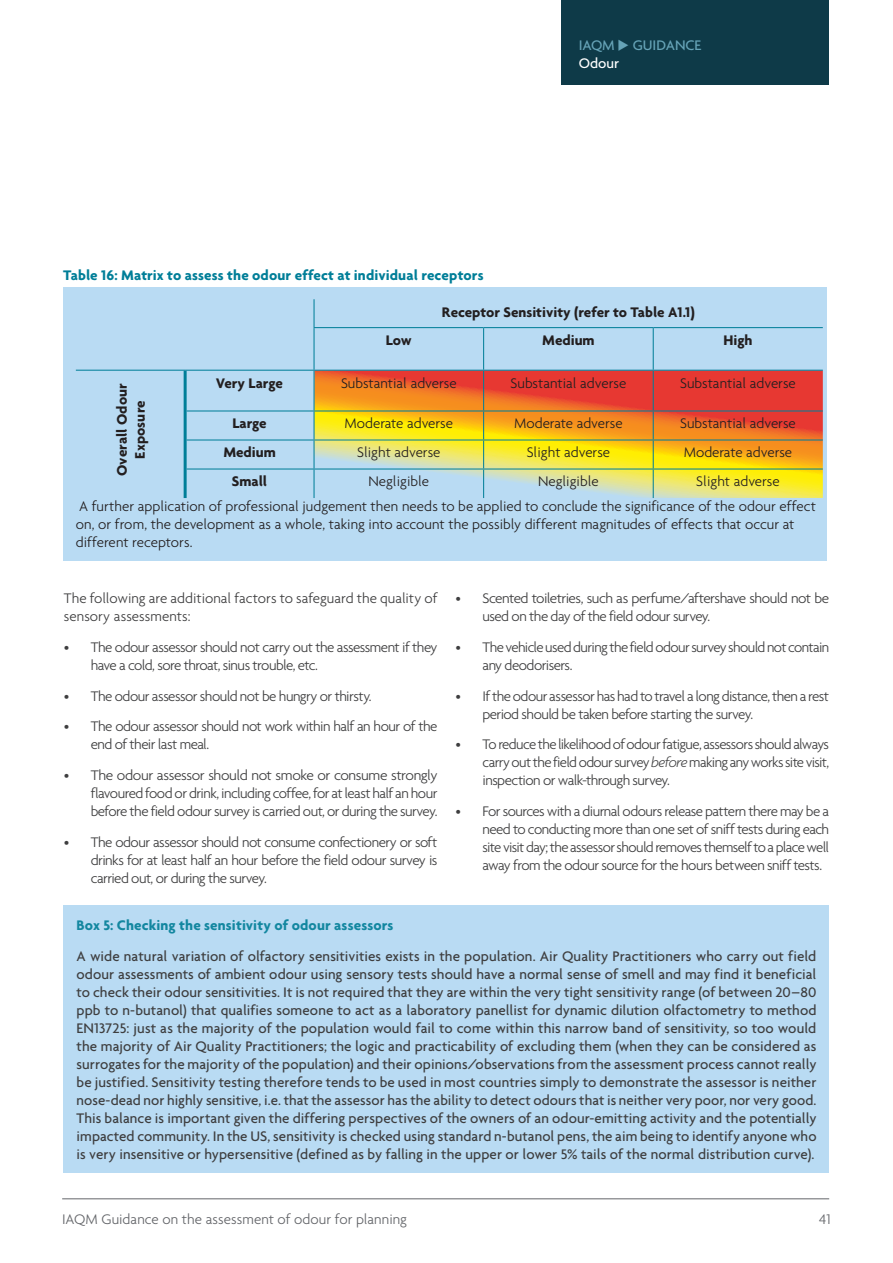
<style>
.page{position:relative;width:893px;height:1263px;background:#fff}
.page>*{position:absolute;margin:0;border:0;box-sizing:border-box;transform-origin:0 0}
._03_RevisedBody_Just{font:500 15px/18px "Agenda";letter-spacing:.005em;color:#3e3e3f;text-align:justify}
.t1{font:300 15px/18px "Agenda";letter-spacing:-.035em;color:#3e3e3f}
._02_Revised_Body{font:300 15px/18px "Agenda";color:#231f20}
.t2{font:700 15px/18px "Agenda";color:#231f20;text-align:center}
.t3{font:300 15px/18px "Agenda";color:#3e3e3f}
.Heading_03_Turq{font:700 15px "Agenda";letter-spacing:.01em;color:#007e98}
.t4{font:300 15px "Agenda";letter-spacing:.005em;color:#636569}
._03_RevisedBody_Just-2{font:700 15px "Agenda";letter-spacing:.01em;color:#1387a0}
.t5{font:500 15px/18px "Agenda";color:#66a3b7}
.s1{color:#fff}
.s2{font-style:italic}
</style>
<div class="page">
<hr style="left:62px;top:1198px;width:767px;height:1px;background:#636569">
<div style="left:562px;top:0;width:267px;height:85px;background:#0e3a48"></div>
<div style="left:63px;top:287px;width:763px;height:273px;background:#b9dbf3"></div>
<svg style="left:315px;top:371px;width:508px;height:127px;background:#e6a14c"></svg>
<hr style="left:314px;top:327px;width:170px;height:1px;background:#007e98">
<hr style="left:484px;top:327px;width:169px;height:1px;background:#007e98">
<hr style="left:483px;top:328px;width:1px;height:42px;background:#007e98">
<hr style="left:653px;top:327px;width:170px;height:1px;background:#007e98">
<hr style="left:653px;top:328px;width:1px;height:42px;background:#007e98">
<hr style="left:484px;top:370px;width:169px;height:1px;background:#007e98">
<hr style="left:187px;top:410px;width:127px;height:1px;background:#007e98">
<hr style="left:484px;top:410px;width:169px;height:1px;background:#007e98">
<hr style="left:187px;top:439px;width:127px;height:1px;background:#007e98">
<hr style="left:484px;top:439px;width:169px;height:1px;background:#007e98">
<hr style="left:653px;top:439px;width:170px;height:1px;background:#007e98">
<hr style="left:187px;top:468px;width:127px;height:1px;background:#007e98">
<hr style="left:484px;top:468px;width:169px;height:1px;background:#007e98">
<hr style="left:653px;top:468px;width:170px;height:1px;background:#007e98">
<svg style="left:653px;top:411px;width:1px;height:87px"></svg>
<hr style="left:314px;top:328px;width:1px;height:42px;background:#007e98">
<hr style="left:184px;top:371px;width:3px;height:40px;background:#007e98">
<hr style="left:184px;top:411px;width:3px;height:29px;background:#007e98">
<hr style="left:184px;top:440px;width:3px;height:29px;background:#007e98">
<hr style="left:185px;top:370px;width:129px;height:1px;background:#007e98">
<svg style="left:314px;top:299px;width:1px;height:28px"></svg>
<hr style="left:76px;top:370px;width:109px;height:1px;background:#007e98">
<hr style="left:314px;top:371px;width:1px;height:39px;background:#007e98">
<hr style="left:314px;top:370px;width:170px;height:1px;background:#007e98">
<hr style="left:483px;top:371px;width:1px;height:39px;background:#007e98">
<hr style="left:653px;top:371px;width:1px;height:39px;background:#007e98">
<hr style="left:653px;top:370px;width:170px;height:1px;background:#007e98">
<hr style="left:314px;top:410px;width:170px;height:1px;background:#007e98">
<hr style="left:653px;top:410px;width:170px;height:1px;background:#007e98">
<svg style="left:314px;top:411px;width:1px;height:87px"></svg>
<hr style="left:314px;top:439px;width:170px;height:1px;background:#007e98">
<svg style="left:483px;top:411px;width:1px;height:87px"></svg>
<hr style="left:184px;top:469px;width:3px;height:29px;background:#007e98">
<hr style="left:314px;top:468px;width:170px;height:1px;background:#007e98">
<div style="left:64px;top:905px;width:765px;height:268px;background:#b9dbf3"></div>
<p class="Heading_03_Turq" style="left:63px;top:266px;width:422px">Table 16: Matrix to assess the odour effect at individual receptors</p>
<p class="t5" style="left:579px;top:36px;width:124px">IAQM ◆ GUIDANCE<br><span class="s1">Odour</span></p>
<p class="t2" style="left:442px;top:302px;width:254px">Receptor Sensitivity (refer to Table A1.1)</p>
<p class="t2" style="left:386px;top:331px;width:28px">Low</p>
<p class="t2" style="left:542px;top:331px;width:54px">Medium</p>
<p class="t2" style="left:723px;top:331px;width:31px">High</p>
<p class="t2" style="left:113px;top:476px;width:95px;rotate:-90deg">Overall Odour<br>Exposure</p>
<p class="t2" style="left:216px;top:373px;width:68px">Very Large</p>
<p class="_02_Revised_Body" style="left:341px;top:373px;width:117px">Substantial adverse</p>
<p class="_02_Revised_Body" style="left:511px;top:373px;width:117px">Substantial adverse</p>
<p class="_02_Revised_Body" style="left:680px;top:373px;width:117px">Substantial adverse</p>
<p class="t2" style="left:232px;top:414px;width:36px">Large</p>
<p class="_02_Revised_Body" style="left:345px;top:414px;width:110px">Moderate adverse</p>
<p class="_02_Revised_Body" style="left:514px;top:414px;width:110px">Moderate adverse</p>
<p class="_02_Revised_Body" style="left:680px;top:414px;width:117px">Substantial adverse</p>
<p class="t2" style="left:223px;top:443px;width:54px">Medium</p>
<p class="_02_Revised_Body" style="left:357px;top:443px;width:85px">Slight adverse</p>
<p class="_02_Revised_Body" style="left:527px;top:443px;width:85px">Slight adverse</p>
<p class="_02_Revised_Body" style="left:684px;top:443px;width:110px">Moderate adverse</p>
<p class="t2" style="left:232px;top:472px;width:37px">Small</p>
<p class="_02_Revised_Body" style="left:368px;top:472px;width:62px">Negligible</p>
<p class="_02_Revised_Body" style="left:538px;top:472px;width:62px">Negligible</p>
<p class="_02_Revised_Body" style="left:696px;top:472px;width:85px">Slight adverse</p>
<p class="_02_Revised_Body" style="left:76px;top:496px;width:742px">A further application of professional judgement then needs to be applied to conclude the significance of the odour effect on, or from, the development as a whole, taking into account the possibly different magnitudes of effects that occur at different receptors.</p>
<p class="t3" style="left:64px;top:589px;width:375px">The following are additional factors to safeguard the quality of sensory assessments:</p>
<p class="t1" style="left:91px;top:638px;width:348px;text-indent:-27px">• The odour assessor should not carry out the assessment if they have a cold, sore throat, sinus trouble, etc.</p>
<p class="t1" style="left:64px;top:686px;width:309px">• The odour assessor should not be hungry or thirsty.</p>
<p class="t1" style="left:91px;top:717px;width:348px;text-indent:-27px">• The odour assessor should not work within half an hour of the end of their last meal.</p>
<p class="t1" style="left:91px;top:766px;width:348px;text-align:justify;text-indent:-27px">• The odour assessor should not smoke or consume strongly flavoured food or drink, including coffee, for at least half an hour before the field odour survey is carried out, or during the survey.</p>
<p class="t1" style="left:91px;top:833px;width:348px;text-align:justify;text-indent:-27px">• The odour assessor should not consume confectionery or soft drinks for at least half an hour before the field odour survey is carried out, or during the survey.</p>
<p class="t1" style="left:482px;top:589px;width:348px;text-indent:-27px">• Scented toiletries, such as perfume/aftershave should not be used on the day of the field odour survey.</p>
<p class="t1" style="left:482px;top:638px;width:348px;text-indent:-27px">• The vehicle used during the field odour survey should not contain any deodorisers.</p>
<p class="t1" style="left:482px;top:686px;width:348px;text-indent:-27px">• If the odour assessor has had to travel a long distance, then a rest period should be taken before starting the survey.</p>
<p class="t1" style="left:482px;top:735px;width:348px;text-align:justify;text-indent:-27px">• To reduce the likelihood of odour fatigue, assessors should always carry out the field odour survey <span class="s2">before</span> making any works site visit, inspection or walk-through survey.</p>
<p class="t1" style="left:482px;top:802px;width:348px;text-align:justify;text-indent:-27px">• For sources with a diurnal odours release pattern there may be a need to conducting more than one set of sniff tests during each site visit day; the assessor should removes themself to a place well away from the odour source for the hours between sniff tests.</p>
<p class="_03_RevisedBody_Just-2" style="left:77px;top:916px;width:318px">Box 5: Checking the sensitivity of odour assessors</p>
<p class="_03_RevisedBody_Just" style="left:77px;top:947px;width:741px">A wide natural variation of olfactory sensitivities exists in the population. Air Quality Practitioners who carry out field odour assessments of ambient odour using sensory tests should have a normal sense of smell and may find it beneficial to check their odour sensitivities. It is not required that they are within the very tight sensitivity range (of between 20–80 ppb to n-butanol) that qualifies someone to act as a laboratory panellist for dynamic dilution olfactometry to method EN13725: just as the majority of the population would fail to come within this narrow band of sensitivity, so too would the majority of Air Quality Practitioners; the logic and practicability of excluding them (when they can be considered as surrogates for the majority of the population) and their opinions/observations from the assessment process cannot really be justified. Sensitivity testing therefore tends to be used in most countries simply to demonstrate the assessor is neither nose-dead nor highly sensitive, i.e. that the assessor has the ability to detect odours that is neither very poor, nor very good.<br>This balance is important given the differing perspectives of the owners of an odour-emitting activity and the potentially impacted community. In the US, sensitivity is checked using standard n-butanol pens, the aim being to identify anyone who is very insensitive or hypersensitive (defined as by falling in the upper or lower 5% tails of the normal distribution curve).</p>
<p class="t4" style="left:62px;top:1210px;width:346px">IAQM Guidance on the assessment of odour for planning</p>
<p class="t4" style="left:819px;top:1210px;width:13px">41</p>
</div>
